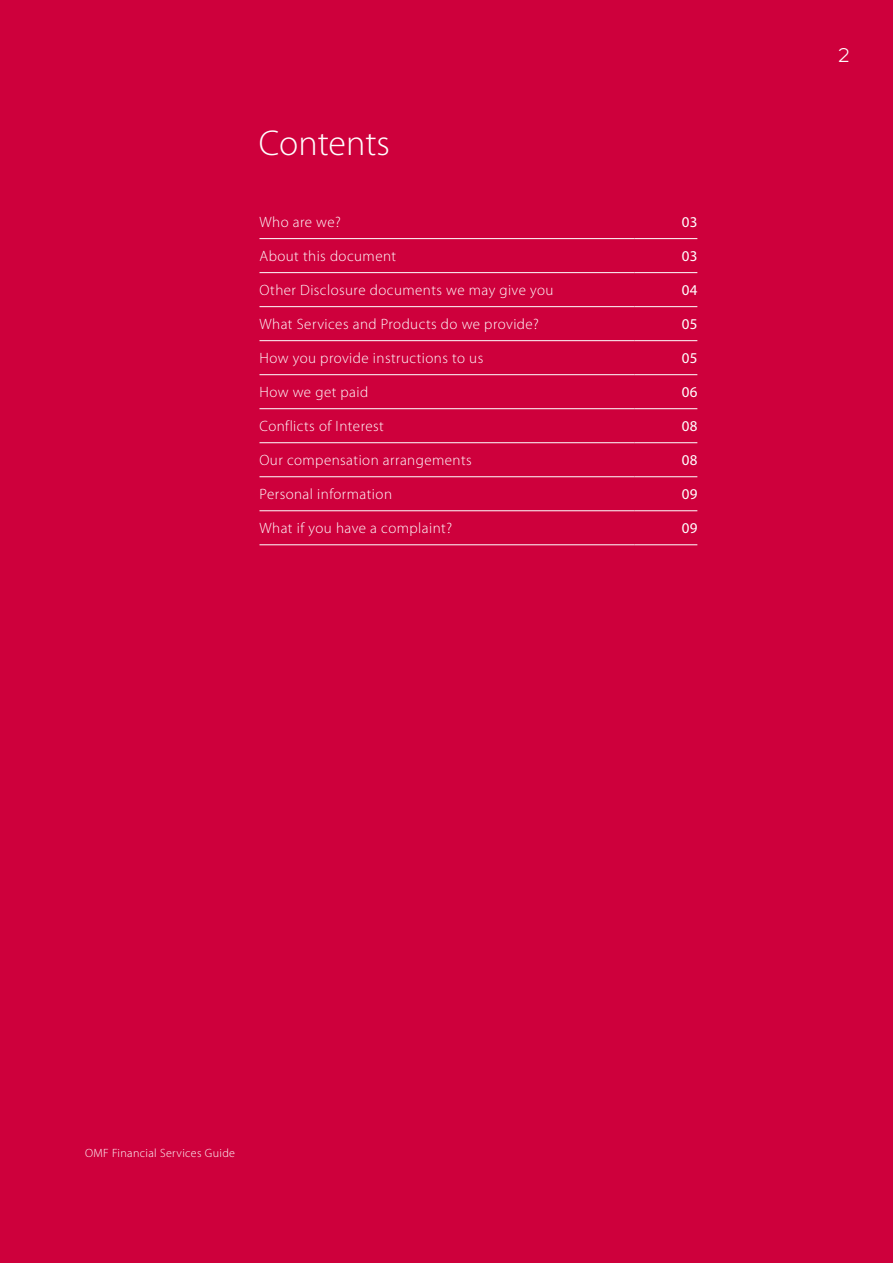
<style>
.page{position:relative;width:893px;height:1263px;background:#ce003c}
.page>*{position:absolute;margin:0;border:0;box-sizing:border-box;transform-origin:0 0}
.Uni_Sans___24___Whit{font:300 36px "Myriad Pro";color:#fff}
.t1{font:19.5px "Uni Sans Book";color:#fff}
.Uni_Sans___10___Whit{font:300 15px "Myriad Pro";letter-spacing:.03em;color:#fff}
.Table_of_Contents{font:15px "Myriad Pro";color:#fff}
.Uni_Sans___10___Whit-2{font:300 12px "Myriad Pro";letter-spacing:.03em;color:#fff}
</style>
<div class="page">
<hr style="left:259px;top:238px;width:375px;height:1px;background:#fff">
<hr style="left:634px;top:238px;width:63px;height:1px;background:#fff">
<hr style="left:259px;top:272px;width:375px;height:1px;background:#fff">
<hr style="left:634px;top:272px;width:63px;height:1px;background:#fff">
<hr style="left:259px;top:306px;width:375px;height:1px;background:#fff">
<hr style="left:634px;top:306px;width:63px;height:1px;background:#fff">
<hr style="left:259px;top:340px;width:375px;height:1px;background:#fff">
<hr style="left:634px;top:340px;width:63px;height:1px;background:#fff">
<hr style="left:259px;top:374px;width:375px;height:1px;background:#fff">
<hr style="left:634px;top:374px;width:63px;height:1px;background:#fff">
<hr style="left:259px;top:408px;width:375px;height:1px;background:#fff">
<hr style="left:634px;top:408px;width:63px;height:1px;background:#fff">
<hr style="left:259px;top:442px;width:375px;height:1px;background:#fff">
<hr style="left:634px;top:442px;width:63px;height:1px;background:#fff">
<hr style="left:259px;top:476px;width:375px;height:1px;background:#fff">
<hr style="left:634px;top:476px;width:63px;height:1px;background:#fff">
<hr style="left:259px;top:510px;width:375px;height:1px;background:#fff">
<hr style="left:634px;top:510px;width:63px;height:1px;background:#fff">
<hr style="left:259px;top:544px;width:375px;height:1px;background:#fff">
<hr style="left:634px;top:544px;width:63px;height:1px;background:#fff">
<p class="Uni_Sans___24___Whit" style="left:259px;top:123px;width:132px">Contents</p>
<p class="Uni_Sans___10___Whit" style="left:259px;top:214px;width:83px">Who are we?</p>
<p class="Table_of_Contents" style="left:682px;top:213px;width:17px">03</p>
<p class="Uni_Sans___10___Whit" style="left:259px;top:248px;width:138px">About this document</p>
<p class="Table_of_Contents" style="left:682px;top:247px;width:17px">03</p>
<p class="Uni_Sans___10___Whit" style="left:259px;top:282px;width:296px">Other Disclosure documents we may give you</p>
<p class="Table_of_Contents" style="left:682px;top:281px;width:17px">04</p>
<p class="Uni_Sans___10___Whit" style="left:259px;top:316px;width:281px">What Services and Products do we provide?</p>
<p class="Table_of_Contents" style="left:682px;top:315px;width:17px">05</p>
<p class="Uni_Sans___10___Whit" style="left:259px;top:350px;width:225px">How you provide instructions to us</p>
<p class="Table_of_Contents" style="left:682px;top:349px;width:17px">05</p>
<p class="Uni_Sans___10___Whit" style="left:259px;top:384px;width:110px">How we get paid</p>
<p class="Table_of_Contents" style="left:682px;top:383px;width:17px">06</p>
<p class="Uni_Sans___10___Whit" style="left:259px;top:418px;width:126px">Conflicts of Interest</p>
<p class="Table_of_Contents" style="left:682px;top:417px;width:17px">08</p>
<p class="Uni_Sans___10___Whit" style="left:259px;top:452px;width:214px">Our compensation arrangements</p>
<p class="Table_of_Contents" style="left:682px;top:451px;width:17px">08</p>
<p class="Uni_Sans___10___Whit" style="left:259px;top:486px;width:134px">Personal information</p>
<p class="Table_of_Contents" style="left:682px;top:485px;width:17px">09</p>
<p class="Uni_Sans___10___Whit" style="left:259px;top:520px;width:194px">What if you have a complaint?</p>
<p class="Table_of_Contents" style="left:682px;top:519px;width:17px">09</p>
<p class="t1" style="left:838px;top:44px;width:12px">2</p>
<p class="Uni_Sans___10___Whit-2" style="left:85px;top:1146px;width:152px">OMF Financial Services Guide</p>
</div>
